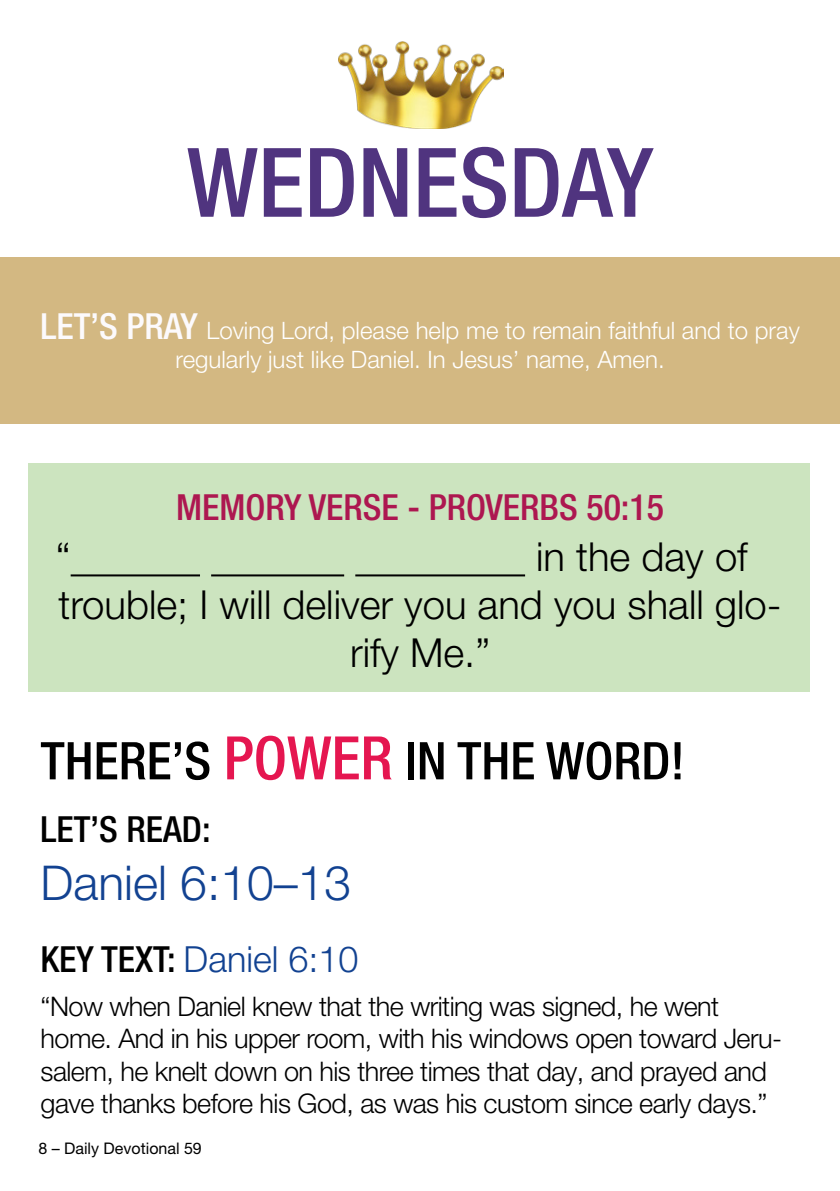
<style>
.page{position:relative;width:840px;height:1191px;background:#fff}
.page>*{position:absolute;margin:0;border:0;box-sizing:border-box;transform-origin:0 0}
.t1{font:500 condensed 96px "Helvetica Neue LT Pro";color:#50347f}
.t2{font:500 condensed 52px "Helvetica Neue LT Pro";color:#000}
.t3{font:300 48px "Helvetica Neue LT Pro";color:#124291}
.t4{font:300 40px "Helvetica Neue LT Pro";color:#000}
.t5{font:500 condensed 36px "Helvetica Neue LT Pro";color:#ad1750}
.t6{font:300 36px "Helvetica Neue LT Pro";color:#124291}
.t7{font:500 condensed 36px "Helvetica Neue LT Pro";color:#000}
.t8{font:300 27px/32.4px "Helvetica Neue LT Pro";letter-spacing:-.02em;color:#000}
.t9{font:300 24px/28.8px "Helvetica Neue LT Pro";color:#fff;text-align:center}
.t10{font:16px "Helvetica Neue LT Pro";color:#000}
.s1{font-weight:500;font-stretch:condensed;font-size:36px;color:#fcfafc}
.s2{font-size:60px;color:#e51650}
.s3{font-weight:500;font-stretch:condensed;color:#000}
</style>
<div class="page">
<div style="left:28px;top:463px;width:781px;height:228px;background:#cce4bf"></div>
<img style="left:338px;top:41px;width:165px;height:87px">
<div style="left:0;top:257px;width:839px;height:166px;background:#d3b882"></div>
<hr style="left:71px;top:574px;width:129px;height:2px;background:#000">
<hr style="left:211px;top:574px;width:133px;height:2px;background:#000">
<hr style="left:355px;top:574px;width:170px;height:2px;background:#000">
<p class="t1" style="left:187px;top:125px;width:467px">WEDNESDAY</p>
<p class="t9" style="left:40px;top:315px;width:760px"><span class="s1">LET’S PRAY</span> Loving Lord, please help me to remain faithful and to pray regularly just like Daniel. In Jesus’ name, Amen.</p>
<p class="t5" style="left:176px;top:486px;width:489px">MEMORY VERSE - PROVERBS 50:15</p>
<p class="t4" style="left:56px;top:533px;width:16px">“</p>
<p class="t4" style="left:536px;top:533px;width:213px">in the day of</p>
<p class="t4" style="left:58px;top:581px;width:724px">trouble; I will deliver you and you shall glo-</p>
<p class="t4" style="left:350px;top:629px;width:141px">rify Me.”</p>
<h2 class="t2" style="left:41px;top:730px;width:645px">THERE’S <span class="s2">POWER</span> IN THE WORD!</h2>
<p class="t7" style="left:41px;top:807px;width:171px">LET’S READ:</p>
<p class="t3" style="left:41px;top:853px;width:312px">Daniel 6:10–13</p>
<p class="t6" style="left:41px;top:937px;width:319px"><span class="s3">KEY TEXT:</span> Daniel 6:10</p>
<p class="t8" style="left:41px;top:989px;width:742px">“Now when Daniel knew that the writing was signed, he went home. And in his upper room, with his windows open toward Jeru&shy;salem, he knelt down on his three times that day, and prayed and gave thanks before his God, as was his custom since early days.”</p>
<p class="t10" style="left:38px;top:1138px;width:165px">8 – Daily Devotional 59</p>
</div>
